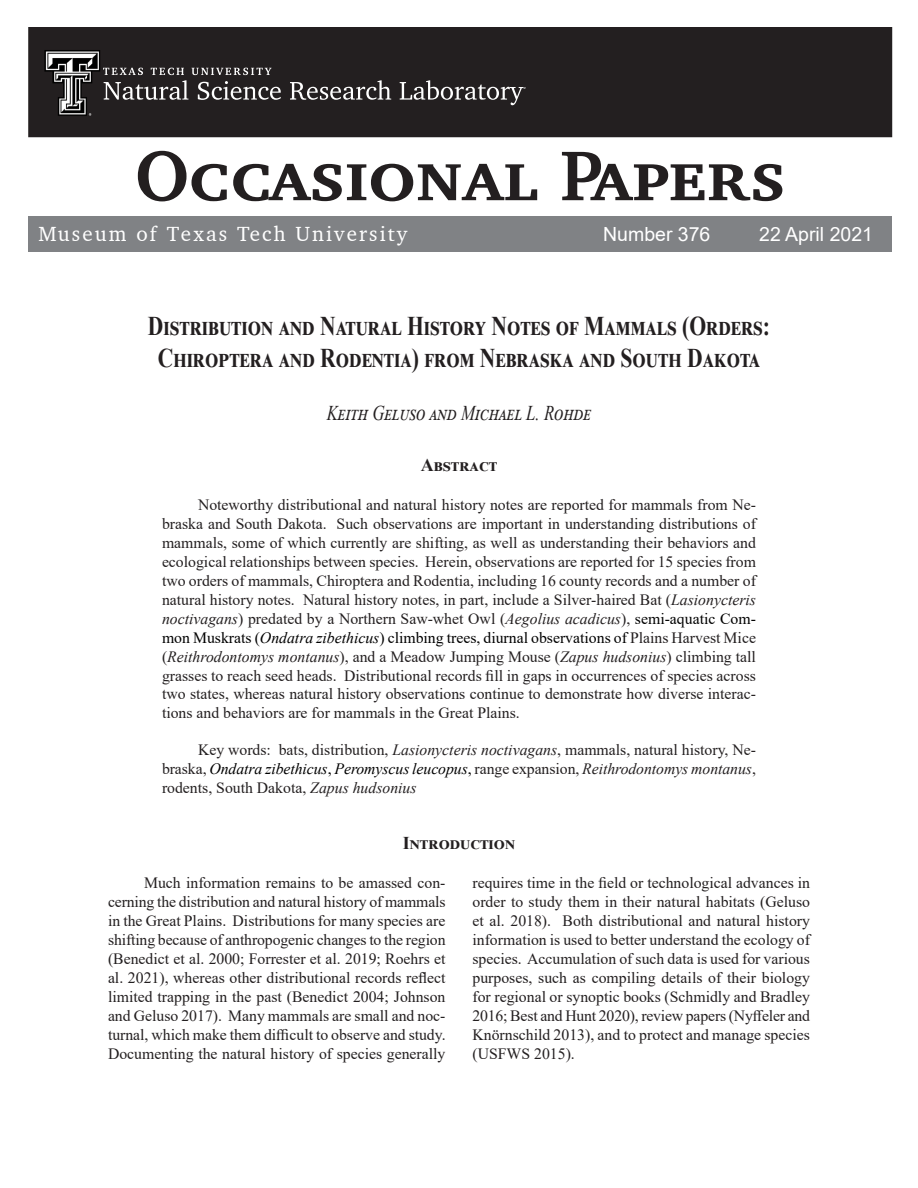
<style>
.page{position:relative;width:918px;height:1188px;background:#fff}
.page>*{position:absolute;margin:0;border:0;box-sizing:border-box;transform-origin:0 0}
.t1{font:700 72px "Charter BT Pro";color:#231f20}
.t2{font:700 27px/32.4px "Times New Roman";letter-spacing:.015em;color:#231f20;text-align:center;scale:.8 1}
.AUTHORS{font:italic 21px "Times New Roman";letter-spacing:.015em;color:#231f20;scale:.8 1}
.t3{font:21px "Charter BT Pro";letter-spacing:.1em;color:#fff}
.t4{font:19.5px "Arial";color:#fff}
.SECTION_TITLE{font:700 18px "Times New Roman";letter-spacing:.005em;color:#231f20}
.Body_text{font:15.75px/18.9px "Times New Roman";color:#231f20;text-align:justify}
.s1{font-style:italic}
.s2{color:#000}
.s3{font-style:italic;color:#000}
</style>
<div class="page">
<div style="left:28px;top:216px;width:864px;height:36px;background:#808285"></div>
<div style="left:29px;top:28px;width:862px;height:108px;background:#231f20"></div>
<div style="left:28px;top:27px;width:864px;height:110px;border:2px solid #231f20"></div>
<svg style="left:103px;top:68px;width:178px;height:32px"></svg>
<svg style="left:290px;top:80px;width:101px;height:20px"></svg>
<svg style="left:400px;top:80px;width:125px;height:25px"></svg>
<img style="left:44px;top:50px;width:56px;height:66px">
<p class="t1" style="left:135px;top:129px;width:652px">Occasional Papers</p>
<p class="t3" style="left:38px;top:220px;width:370px">Museum of Texas Tech University</p>
<p class="t4" style="left:603px;top:221px;width:109px">Number 376</p>
<p class="t4" style="left:759px;top:221px;width:115px">22 April 2021</p>
<p class="t2" style="left:148px;top:309px;width:779px">Distribution and Natural History Notes of Mammals (Orders:<br>Chiroptera and Rodentia) from Nebraska and South Dakota</p>
<p class="AUTHORS" style="left:327px;top:398px;width:332px">Keith Geluso and Michael L. Rohde</p>
<p class="SECTION_TITLE" style="left:421px;top:452px;width:78px">Abstract</p>
<p class="Body_text" style="left:162px;top:495px;width:596px;text-indent:36px">Noteworthy distributional and natural history notes are reported for mammals from Ne&shy;braska and South Dakota. Such observations are important in understanding distributions of mammals, some of which currently are shifting, as well as understanding their behaviors and ecological relationships between species. Herein, observations are reported for 15 species from two orders of mammals, Chiroptera and Rodentia, including 16 county records and a number of natural history notes. Natural history notes, in part, include a Silver-haired Bat (<span class="s1">Lasionycteris noctivagans</span>) predated by a Northern Saw-whet Owl (<span class="s1">Aegolius acadicus</span>), <span class="s2">semi-aquatic Com&shy;mon Muskrats (</span><span class="s3">Ondatra zibethicus</span><span class="s2">) climbing trees, diurnal observations of</span> Plains Harvest Mice (<span class="s1">Reithrodontomys montanus</span>), and a Meadow Jumping Mouse (<span class="s1">Zapus hudsonius</span>) climbing tall grasses to reach seed heads. Distributional records fill in gaps in occurrences of species across two states, whereas natural history observations continue to demonstrate how diverse interac&shy;tions and behaviors are for mammals in the Great Plains.</p>
<p class="Body_text" style="left:162px;top:740px;width:595px;text-indent:36px">Key words: bats, distribution, <span class="s1">Lasionycteris noctivagans</span>, mammals, natural history, Ne&shy;braska, <span class="s3">Ondatra zibethicus</span><span class="s2">,</span> <span class="s3">Peromyscus leucopus</span><span class="s2">,</span> range expansion, <span class="s1">Reithrodontomys montanus</span>, rodents, South Dakota, <span class="s1">Zapus hudsonius</span></p>
<p class="SECTION_TITLE" style="left:403px;top:830px;width:114px">Introduction</p>
<p class="Body_text" style="left:108px;top:873px;width:339px;text-indent:36px">Much information remains to be amassed con&shy;cerning the distribution and natural history of mammals in the Great Plains. Distributions for many species are shifting because of anthropogenic changes to the region (Benedict et al. 2000; Forrester et al. 2019; Roehrs et al. 2021), whereas other distributional records reflect limited trapping in the past (Benedict 2004; Johnson and Geluso 2017). Many mammals are small and noc&shy;turnal, which make them difficult to observe and study.<br>Documenting the natural history of species generally</p>
<p class="Body_text" style="left:472px;top:873px;width:339px">requires time in the field or technological advances in order to study them in their natural habitats (Geluso et al. 2018). Both distributional and natural history information is used to better understand the ecology of species. Accumulation of such data is used for various purposes, such as compiling details of their biology for regional or synoptic books (Schmidly and Bradley 2016; Best and Hunt 2020), review papers (Nyffeler and Knörnschild 2013), and to protect and manage species (USFWS 2015).</p>
</div>
